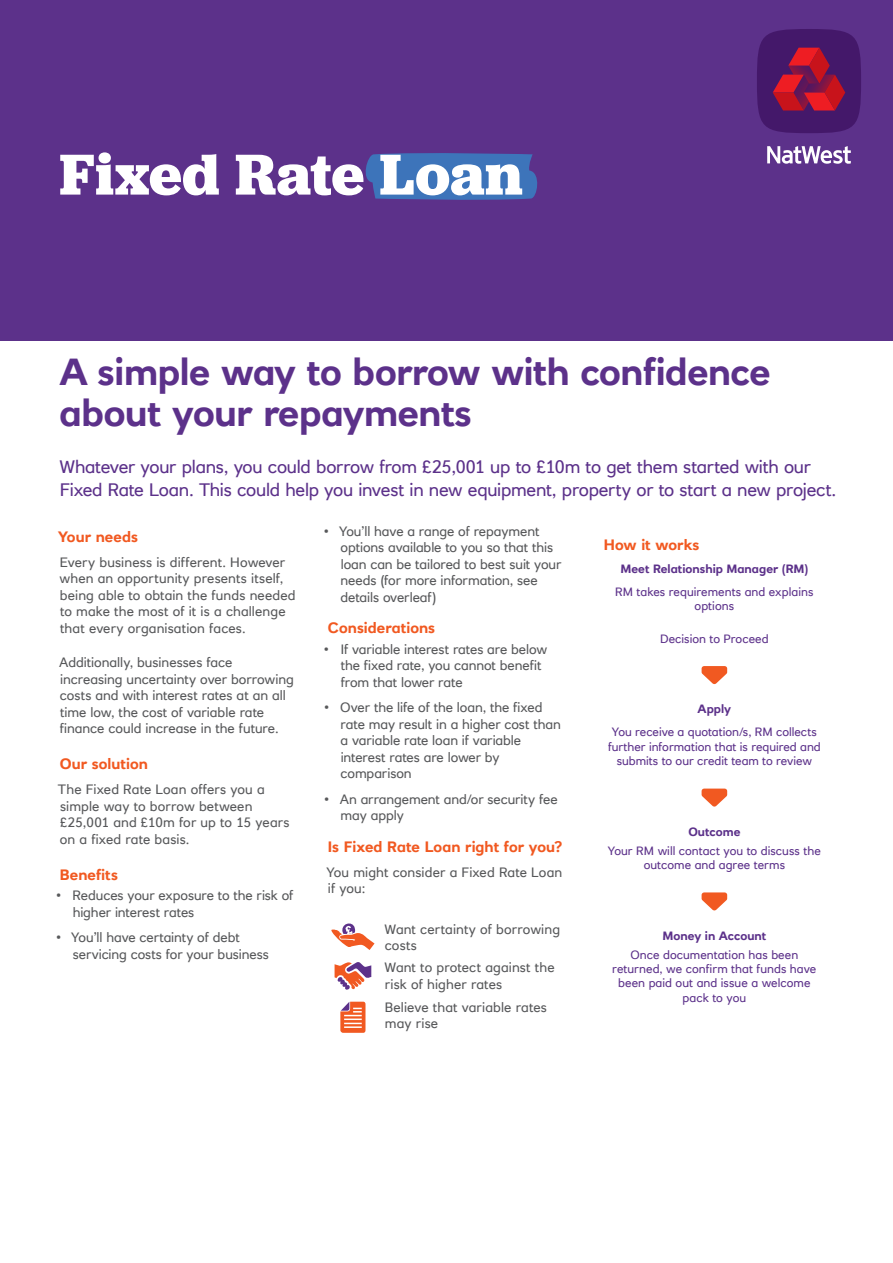
<style>
.page{position:relative;width:893px;height:1263px;background:#fff}
.page>*{position:absolute;margin:0;border:0;box-sizing:border-box;transform-origin:0 0}
.t1{font:700 60px "Jubilat";letter-spacing:.005em;color:#fff}
.t2{font:700 37.5px/40.5px "RN House Sans";letter-spacing:-.01em;color:#5c318a}
.t3{font:18px/23.2px "RN House Sans";letter-spacing:-.015em;color:#5c318a}
.t4{font:700 15px "RN House Sans";letter-spacing:.005em;color:#f15921}
.t5{font:13.5px/16.5px "RN House Sans";letter-spacing:-.005em;color:#57585a}
.t6{font:12px/14.4px "RN House Sans";color:#5c318a;text-align:center}
.t7{font:700 12px "RN House Sans";color:#5c318a}
</style>
<div class="page">
<svg style="left:331px;top:923px;width:43px;height:27px"></svg>
<svg style="left:335px;top:962px;width:36px;height:28px"></svg>
<svg style="left:340px;top:1002px;width:25px;height:31px"></svg>
<svg style="left:702px;top:666px;width:25px;height:18px"></svg>
<svg style="left:702px;top:788px;width:25px;height:18px"></svg>
<svg style="left:702px;top:892px;width:25px;height:18px"></svg>
<div style="left:0;top:0;width:893px;height:340px;background:#5c318a"></div>
<div style="left:757px;top:29px;width:104px;height:104px;background:#44186a;border-radius:50%"></div>
<svg style="left:767px;top:146px;width:84px;height:18px"></svg>
<svg style="left:773px;top:48px;width:72px;height:62px"></svg>
<svg style="left:365px;top:153px;width:173px;height:47px;background:#3f6eb6"></svg>
<h1 class="t1" style="left:60px;top:136px;width:464px">Fixed Rate Loan</h1>
<h2 class="t2" style="left:60px;top:351px;width:713px">A simple way to borrow with confidence about your repayments</h2>
<h3 class="t3" style="left:60px;top:455px;width:778px">Whatever your plans, you could borrow from £25,001 up to £10m to get them started with our<br>Fixed Rate Loan. This could help you invest in new equipment, property or to start a new project.</h3>
<p class="t4" style="left:58px;top:527px;width:81px">Your needs</p>
<p class="t5" style="left:60px;top:553px;width:237px">Every business is different. However when an opportunity presents itself, being able to obtain the funds needed to make the most of it is a challenge that every organisation faces.</p>
<p class="t5" style="left:59px;top:654px;width:236px">Additionally, businesses face increasing uncertainty over borrowing costs and with interest rates at an all time low, the cost of variable rate finance could increase in the future.</p>
<p class="t4" style="left:60px;top:754px;width:90px">Our solution</p>
<p class="t5" style="left:58px;top:781px;width:233px">The Fixed Rate Loan offers you a simple way to borrow between £25,001 and £10m for up to 15 years on a fixed rate basis.</p>
<p class="t4" style="left:60px;top:865px;width:60px">Benefits</p>
<p class="t5" style="left:73px;top:887px;width:222px;text-indent:-16px">• Reduces your exposure to the risk of higher interest rates</p>
<p class="t5" style="left:73px;top:929px;width:198px;text-indent:-16px">• You’ll have certainty of debt servicing costs for your business</p>
<p class="t5" style="left:341px;top:523px;width:222px;text-indent:-16px">• You’ll have a range of repayment options available to you so that this loan can be tailored to best suit your needs (for more information, see details overleaf)</p>
<p class="t4" style="left:328px;top:619px;width:109px">Considerations</p>
<p class="t5" style="left:341px;top:641px;width:208px;text-indent:-16px">• If variable interest rates are below the fixed rate, you cannot benefit from that lower rate</p>
<p class="t5" style="left:341px;top:699px;width:222px;text-indent:-16px">• Over the life of the loan, the fixed rate may result in a higher cost than a variable rate loan if variable interest rates are lower by comparison</p>
<p class="t5" style="left:341px;top:791px;width:219px;text-indent:-16px">• An arrangement and/or security fee may apply</p>
<p class="t4" style="left:328px;top:837px;width:236px">Is Fixed Rate Loan right for you?</p>
<p class="t5" style="left:326px;top:864px;width:237px">You might consider a Fixed Rate Loan if you:</p>
<p class="t5" style="left:384px;top:920px;width:177px">Want certainty of borrowing costs</p>
<p class="t5" style="left:384px;top:959px;width:172px">Want to protect against the risk of higher rates</p>
<p class="t5" style="left:385px;top:999px;width:164px">Believe that variable rates may rise</p>
<p class="t4" style="left:604px;top:535px;width:97px">How it works</p>
<p class="t7" style="left:620px;top:561px;width:190px">Meet Relationship Manager (RM)</p>
<p class="t6" style="left:615px;top:584px;width:200px">RM takes requirements and explains options</p>
<p class="t6" style="left:660px;top:631px;width:110px">Decision to Proceed</p>
<p class="t7" style="left:698px;top:702px;width:35px">Apply</p>
<p class="t6" style="left:608px;top:725px;width:214px">You receive a quotation/s, RM collects further information that is required and submits to our credit team to review</p>
<p class="t7" style="left:688px;top:824px;width:54px">Outcome</p>
<p class="t6" style="left:608px;top:843px;width:215px">Your RM will contact you to discuss the outcome and agree terms</p>
<p class="t7" style="left:662px;top:928px;width:105px">Money in Account</p>
<p class="t6" style="left:612px;top:947px;width:206px">Once documentation has been returned, we confirm that funds have been paid out and issue a welcome pack to you</p>
</div>
